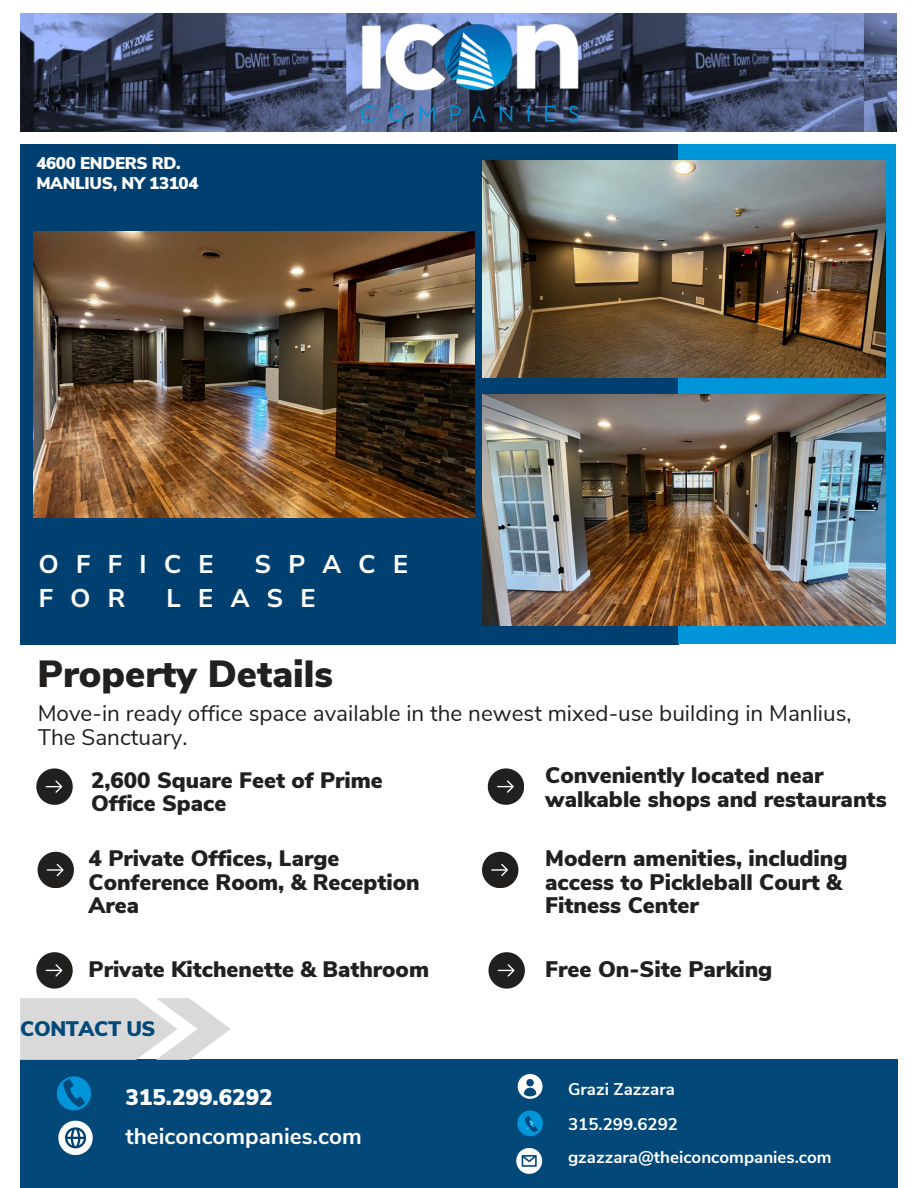
<style>
.page{position:relative;width:918px;height:1188px;background:#fff}
.page>*{position:absolute;margin:0;border:0;box-sizing:border-box;transform-origin:0 0}
.t1{font:900 37.8px "Nunito Sans";color:#221f1f}
.t2{font:700 25.5px "Nunito Sans 10 pt";letter-spacing:.655em;color:#fff}
.t3{font:900 22.5px/23.7px "Nunito Sans";color:#221f1f}
.t4{font:22.5px/23.7px "Nunito Sans";color:#221f1f}
.t5{font:700 22.5px "Nunito Sans";color:#fff}
.t6{font:900 22.5px "Nunito Sans";color:#fff}
.t7{font:900 22.35px/23.7px "Nunito Sans";color:#221f1f}
.t8{font:900 21px "Nunito Sans";letter-spacing:-.02em;color:#024879}
.t9{font:700 16.95px "Nunito Sans";color:#fff}
.t10{font:900 16.95px/20.1px "Nunito Sans";letter-spacing:-.02em;color:#fff}
</style>
<div class="page">
<div style="left:20px;top:144px;width:659px;height:500px;background:#004071"></div>
<div style="left:679px;top:144px;width:217px;height:500px;background:#0095d9"></div>
<svg style="left:36px;top:952px;width:36px;height:36px"></svg>
<svg style="left:36px;top:768px;width:36px;height:36px"></svg>
<img style="left:20px;top:14px;width:877px;height:118px">
<img style="left:361px;top:24px;width:217px;height:97px">
<svg style="left:488px;top:768px;width:36px;height:36px"></svg>
<svg style="left:488px;top:952px;width:36px;height:36px"></svg>
<div style="left:20px;top:1059px;width:878px;height:129px;background:#024879"></div>
<svg style="left:517px;top:1110px;width:26px;height:26px"></svg>
<svg style="left:518px;top:1074px;width:25px;height:25px"></svg>
<svg style="left:516px;top:1148px;width:26px;height:26px"></svg>
<svg style="left:58px;top:1121px;width:35px;height:34px"></svg>
<svg style="left:57px;top:1076px;width:34px;height:34px"></svg>
<svg style="left:482px;top:852px;width:36px;height:36px"></svg>
<svg style="left:38px;top:852px;width:36px;height:36px"></svg>
<img style="left:34px;top:232px;width:441px;height:286px">
<img style="left:482px;top:161px;width:404px;height:217px">
<img style="left:482px;top:394px;width:404px;height:232px">
<svg style="left:20px;top:998px;width:210px;height:62px"></svg>
<p class="t10" style="left:36px;top:153px;width:164px">4600 ENDERS RD.<br>MANLIUS, NY 13104</p>
<h5 class="t2" style="left:39px;top:547px;width:177px">OFFICE</h5>
<h5 class="t2" style="left:255px;top:547px;width:155px">SPACE</h5>
<h5 class="t2" style="left:39px;top:582px;width:89px">FOR</h5>
<h5 class="t2" style="left:166px;top:582px;width:151px">LEASE</h5>
<p class="t1" style="left:38px;top:649px;width:297px">Property Details</p>
<p class="t4" style="left:38px;top:702px;width:815px">Move-in ready office space available in the newest mixed-use building in Manlius,<br>The Sanctuary.</p>
<h4 class="t7" style="left:91px;top:768px;width:293px">2,600 Square Feet of Prime<br>Office Space</h4>
<p class="t3" style="left:545px;top:764px;width:343px">Conveniently located near walkable shops and restaurants</p>
<h4 class="t7" style="left:89px;top:847px;width:333px">4 Private Offices, Large<br>Conference Room, &amp; Reception<br>Area</h4>
<h1 class="t3" style="left:545px;top:847px;width:304px">Modern amenities, including access to Pickleball Court &amp;<br>Fitness Center</h1>
<p class="t7" style="left:89px;top:957px;width:342px">Private Kitchenette &amp; Bathroom</p>
<h4 class="t3" style="left:545px;top:957px;width:229px">Free On-Site Parking</h4>
<p class="t8" style="left:20px;top:1015px;width:137px">CONTACT US</p>
<h4 class="t6" style="left:125px;top:1082px;width:149px">315.299.6292</h4>
<p class="t5" style="left:125px;top:1121px;width:238px">theiconcompanies.com</p>
<h4 class="t9" style="left:568px;top:1078px;width:108px">Grazi Zazzara</h4>
<h4 class="t9" style="left:568px;top:1113px;width:112px">315.299.6292</h4>
<p class="t9" style="left:568px;top:1146px;width:265px">gzazzara@theiconcompanies.com</p>
</div>
